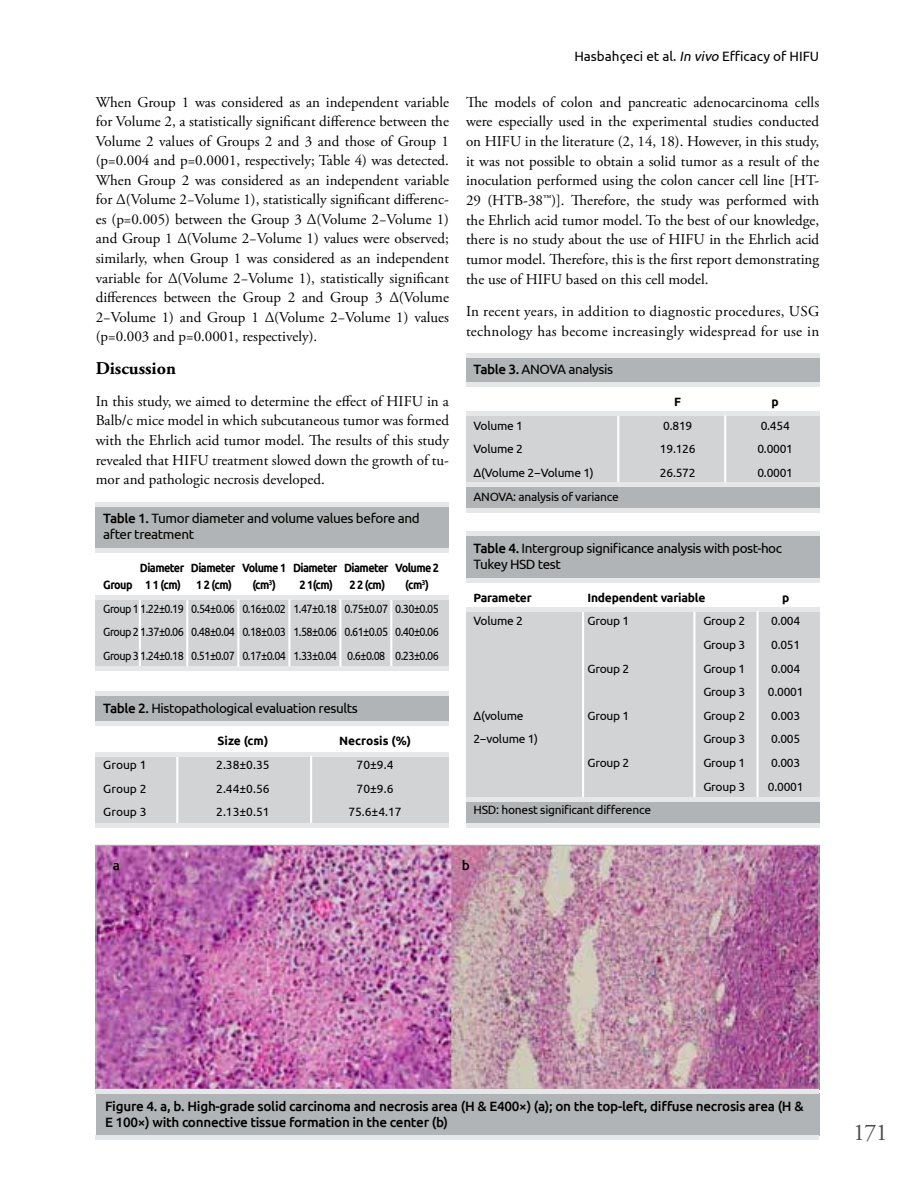
<style>
.page{position:relative;width:915px;height:1191px;background:#fff}
.page>*{position:absolute;margin:0;border:0;box-sizing:border-box;transform-origin:0 0}
.t1{font:24px "Adobe Garamond Pro";color:#4d4d4f}
.t2{font:700 18px "Adobe Garamond Pro";color:#000}
.t3{font:15px/19.5px "Adobe Garamond Pro";color:#000;text-align:justify}
.t4{font:15px/19.6px "Adobe Garamond Pro";letter-spacing:.02em;color:#000}
.t5{font:13.5px/16.2px "Ubuntu";letter-spacing:-.03em;color:#000}
.t6{font:500 13.5px/16.2px "Ubuntu";letter-spacing:-.02em;color:#000}
.t7{font:13.5px "Ubuntu";color:#000}
.t8{font:12px "Ubuntu";letter-spacing:-.02em;color:#000}
.t9{font:12px/23.7px "Ubuntu";letter-spacing:-.05em;color:#000;scale:.9 1}
.t10{font:700 12px/17.2px "Ubuntu";letter-spacing:-.05em;color:#000;scale:.9 1}
.t11{font:700 12px "Ubuntu";letter-spacing:-.02em;color:#000}
.t12{font:700 12px "Ubuntu";letter-spacing:-.05em;color:#000}
.t13{font:700 12px "Ubuntu";color:#000}
.s1{font-weight:500}
.s2{font-weight:700}
.s3{font-style:italic}
</style>
<div class="page">
<div style="left:96px;top:506px;width:353px;height:42px;background:#b1b4b6"></div>
<div style="left:96px;top:599px;width:353px;height:69px;background:#d1d3d4"></div>
<hr style="left:96px;top:548px;width:353px;height:4px;background:#e6e7e8">
<hr style="left:96px;top:502px;width:353px;height:4px;background:#e6e7e8">
<hr style="left:139px;top:599px;width:2px;height:67px;background:#fff">
<hr style="left:186px;top:599px;width:2px;height:67px;background:#fff">
<hr style="left:390px;top:599px;width:2px;height:67px;background:#fff">
<div style="left:96px;top:666px;width:353px;height:5px;background:#e6e7e8"></div>
<div style="left:96px;top:595px;width:353px;height:5px;background:#e6e7e8"></div>
<hr style="left:237px;top:599px;width:2px;height:67px;background:#fff">
<hr style="left:288px;top:599px;width:2px;height:67px;background:#fff">
<hr style="left:339px;top:599px;width:2px;height:67px;background:#fff">
<div style="left:96px;top:695px;width:353px;height:27px;background:#b1b4b6"></div>
<div style="left:96px;top:756px;width:353px;height:68px;background:#d1d3d4"></div>
<hr style="left:96px;top:722px;width:353px;height:4px;background:#e6e7e8">
<hr style="left:96px;top:691px;width:353px;height:4px;background:#e6e7e8">
<hr style="left:176px;top:756px;width:2px;height:67px;background:#fff">
<hr style="left:96px;top:823px;width:353px;height:4px;background:#e6e7e8">
<hr style="left:96px;top:752px;width:353px;height:4px;background:#e6e7e8">
<hr style="left:310px;top:756px;width:2px;height:67px;background:#fff">
<div style="left:465px;top:357px;width:354px;height:25px;background:#b1b4b6"></div>
<div style="left:465px;top:415px;width:354px;height:85px;background:#d1d3d4"></div>
<div style="left:465px;top:382px;width:354px;height:5px;background:#e6e7e8"></div>
<hr style="left:465px;top:353px;width:354px;height:4px;background:#e6e7e8">
<div style="left:465px;top:485px;width:354px;height:25px;background:#b1b4b6"></div>
<hr style="left:617px;top:415px;width:2px;height:67px;background:#fff">
<hr style="left:465px;top:508px;width:354px;height:4px;background:#e6e7e8">
<div style="left:465px;top:482px;width:354px;height:5px;background:#e6e7e8"></div>
<div style="left:465px;top:411px;width:354px;height:5px;background:#e6e7e8"></div>
<hr style="left:724px;top:415px;width:2px;height:67px;background:#fff">
<div style="left:465px;top:536px;width:354px;height:42px;background:#b1b4b6"></div>
<div style="left:465px;top:611px;width:354px;height:204px;background:#d1d3d4"></div>
<hr style="left:465px;top:578px;width:354px;height:4px;background:#e6e7e8">
<div style="left:465px;top:531px;width:354px;height:5px;background:#e6e7e8"></div>
<div style="left:465px;top:799px;width:354px;height:25px;background:#b1b4b6"></div>
<hr style="left:693px;top:611px;width:2px;height:186px;background:#fff">
<hr style="left:581px;top:611px;width:3px;height:186px;background:#fff">
<hr style="left:465px;top:823px;width:354px;height:4px;background:#e6e7e8">
<hr style="left:465px;top:797px;width:354px;height:4px;background:#e6e7e8">
<hr style="left:465px;top:607px;width:354px;height:4px;background:#e6e7e8">
<hr style="left:756px;top:611px;width:2px;height:186px;background:#fff">
<img style="left:98px;top:847px;width:719px;height:240px">
<div style="left:96px;top:845px;width:723px;height:244px;border:1px solid #b1b4b6"></div>
<div style="left:96px;top:1093px;width:723px;height:42px;background:#b1b4b6"></div>
<hr style="left:96px;top:1089px;width:723px;height:4px;background:#e6e7e8">
<div style="left:96px;top:1135px;width:723px;height:5px;background:#e6e7e8"></div>
<p class="t3" style="left:96px;top:93px;width:354px">When Group 1 was considered as an independent variable for Volume 2, a statistically significant difference between the Volume 2 values of Groups 2 and 3 and those of Group 1 (p=0.004 and p=0.0001, respectively; Table 4) was detected.<br>When Group 2 was considered as an independent variable for Δ(Volume 2−Volume 1), statistically significant differenc&shy;es (p=0.005) between the Group 3 Δ(Volume 2−Volume 1) and Group 1 Δ(Volume 2−Volume 1) values were observed; similarly, when Group 1 was considered as an independent variable for Δ(Volume 2−Volume 1), statistically significant differences between the Group 2 and Group 3 Δ(Volume 2−Volume 1) and Group 1 Δ(Volume 2−Volume 1) values (p=0.003 and p=0.0001, respectively).</p>
<p class="t2" style="left:96px;top:357px;width:82px">Discussion</p>
<p class="t3" style="left:96px;top:392px;width:354px">In this study, we aimed to determine the effect of HIFU in a Balb/c mice model in which subcutaneous tumor was formed with the Ehrlich acid tumor model. The results of this study revealed that HIFU treatment slowed down the growth of tu&shy;mor and pathologic necrosis developed.</p>
<p class="t5" style="left:103px;top:510px;width:318px"><span class="s1">Table 1.</span> Tumor diameter and volume values before and after treatment</p>
<p class="t10" style="left:103px;top:559px;width:374px;text-indent:37px">Diameter Diameter Volume 1 Diameter Diameter Volume 2<br>Group 1 1 (cm)</p>
<p class="t9" style="left:103px;top:572px;width:374px;text-indent:302px"><span class="s2">(cm</span><sup>3</sup><span class="s2">)<br></span>Group 1 1.22±0.19 0.54±0.06 0.16±0.02 1.47±0.18 0.75±0.07 0.30±0.05<br>Group 2 1.37±0.06 0.48±0.04 0.18±0.03 1.58±0.06 0.61±0.05 0.40±0.06<br>Group 3 1.24±0.18 0.51±0.07 0.17±0.04 1.33±0.04 0.6±0.08 0.23±0.06</p>
<p class="t5" style="left:103px;top:699px;width:256px"><span class="s1">Table 2.</span> Histopathological evaluation results</p>
<p class="t12" style="left:217px;top:734px;width:52px">Size (cm)</p>
<p class="t13" style="left:339px;top:734px;width:73px">Necrosis (%)</p>
<p class="t8" style="left:103px;top:757px;width:45px">Group 1</p>
<p class="t8" style="left:216px;top:757px;width:55px">2.38±0.35</p>
<p class="t8" style="left:356px;top:757px;width:38px">70±9.4</p>
<p class="t8" style="left:103px;top:781px;width:45px">Group 2</p>
<p class="t8" style="left:216px;top:781px;width:55px">2.44±0.56</p>
<p class="t8" style="left:356px;top:781px;width:38px">70±9.6</p>
<p class="t8" style="left:103px;top:804px;width:45px">Group 3</p>
<p class="t8" style="left:216px;top:804px;width:55px">2.13±0.51</p>
<p class="t8" style="left:348px;top:804px;width:55px">75.6±4.17</p>
<p class="t10" style="left:196px;top:576px;width:41px">1 2 (cm)</p>
<p class="t10" style="left:252px;top:576px;width:28px">(cm<sup>3</sup>)</p>
<p class="t10" style="left:299px;top:576px;width:39px">2 1(cm)</p>
<p class="t10" style="left:349px;top:576px;width:41px">2 2 (cm)</p>
<p class="t7" style="left:574px;top:48px;width:246px">Hasbahçeci et al. <span class="s3">In vivo</span> Efficacy of HIFU</p>
<p class="t3" style="left:466px;top:92px;width:354px">The models of colon and pancreatic adenocarcinoma cells were especially used in the experimental studies conducted on HIFU in the literature (2, 14, 18). However, in this study, it was not possible to obtain a solid tumor as a result of the inoculation performed using the colon cancer cell line [HT-29 (HTB-38™)]. Therefore, the study was performed with the Ehrlich acid tumor model. To the best of our knowledge, there is no study about the use of HIFU in the Ehrlich acid tumor model. Therefore, this is the first report demonstrating the use of HIFU based on this cell model.</p>
<p class="t4" style="left:466px;top:302px;width:354px">In recent years, in addition to diagnostic procedures, USG technology has become increasingly widespread for use in</p>
<p class="t5" style="left:473px;top:361px;width:141px"><span class="s1">Table 3.</span> ANOVA analysis</p>
<p class="t12" style="left:674px;top:394px;width:8px">F</p>
<p class="t12" style="left:771px;top:394px;width:9px">p</p>
<p class="t8" style="left:473px;top:418px;width:51px">Volume 1</p>
<p class="t8" style="left:663px;top:418px;width:31px">0.819</p>
<p class="t8" style="left:760px;top:418px;width:31px">0.454</p>
<p class="t8" style="left:473px;top:442px;width:51px">Volume 2</p>
<p class="t8" style="left:659px;top:442px;width:37px">19.126</p>
<p class="t8" style="left:757px;top:442px;width:37px">0.0001</p>
<p class="t8" style="left:473px;top:465px;width:122px">∆(Volume 2−Volume 1)</p>
<p class="t8" style="left:659px;top:465px;width:37px">26.572</p>
<p class="t8" style="left:757px;top:465px;width:37px">0.0001</p>
<p class="t8" style="left:473px;top:489px;width:147px">ANOVA: analysis of variance</p>
<p class="t5" style="left:473px;top:539px;width:310px"><span class="s1">Table 4.</span> Intergroup significance analysis with post-hoc<br>Tukey HSD test</p>
<p class="t11" style="left:473px;top:590px;width:60px">Parameter</p>
<p class="t11" style="left:587px;top:590px;width:119px">Independent variable</p>
<p class="t12" style="left:781px;top:590px;width:9px">p</p>
<p class="t8" style="left:473px;top:613px;width:51px">Volume 2</p>
<p class="t8" style="left:587px;top:613px;width:43px">Group 1</p>
<p class="t8" style="left:703px;top:613px;width:43px">Group 2</p>
<p class="t8" style="left:771px;top:613px;width:31px">0.004</p>
<p class="t8" style="left:703px;top:637px;width:43px">Group 3</p>
<p class="t8" style="left:771px;top:637px;width:31px">0.051</p>
<p class="t8" style="left:587px;top:661px;width:43px">Group 2</p>
<p class="t8" style="left:703px;top:661px;width:43px">Group 1</p>
<p class="t8" style="left:771px;top:661px;width:31px">0.004</p>
<p class="t8" style="left:703px;top:684px;width:43px">Group 3</p>
<p class="t8" style="left:767px;top:684px;width:37px">0.0001</p>
<p class="t8" style="left:473px;top:708px;width:52px">∆(volume</p>
<p class="t8" style="left:587px;top:708px;width:43px">Group 1</p>
<p class="t8" style="left:703px;top:708px;width:43px">Group 2</p>
<p class="t8" style="left:771px;top:708px;width:31px">0.003</p>
<p class="t8" style="left:473px;top:732px;width:66px">2−volume 1)</p>
<p class="t8" style="left:703px;top:732px;width:43px">Group 3</p>
<p class="t8" style="left:771px;top:732px;width:31px">0.005</p>
<p class="t8" style="left:587px;top:755px;width:43px">Group 2</p>
<p class="t8" style="left:703px;top:755px;width:43px">Group 1</p>
<p class="t8" style="left:771px;top:755px;width:31px">0.003</p>
<p class="t8" style="left:703px;top:779px;width:43px">Group 3</p>
<p class="t8" style="left:767px;top:779px;width:37px">0.0001</p>
<p class="t8" style="left:473px;top:803px;width:179px">HSD: honest significant difference</p>
<p class="t6" style="left:113px;top:856px;width:9px">a</p>
<p class="t6" style="left:461px;top:856px;width:10px">b</p>
<p class="t6" style="left:105px;top:1097px;width:699px">Figure 4. a, b. High-grade solid carcinoma and necrosis area (H &amp; E400×) (a); on the top-left, diffuse necrosis area (H &amp;<br>E 100×) with connective tissue formation in the center (b)</p>
<h1 class="t1" style="left:853px;top:1118px;width:36px">171</h1>
</div>
